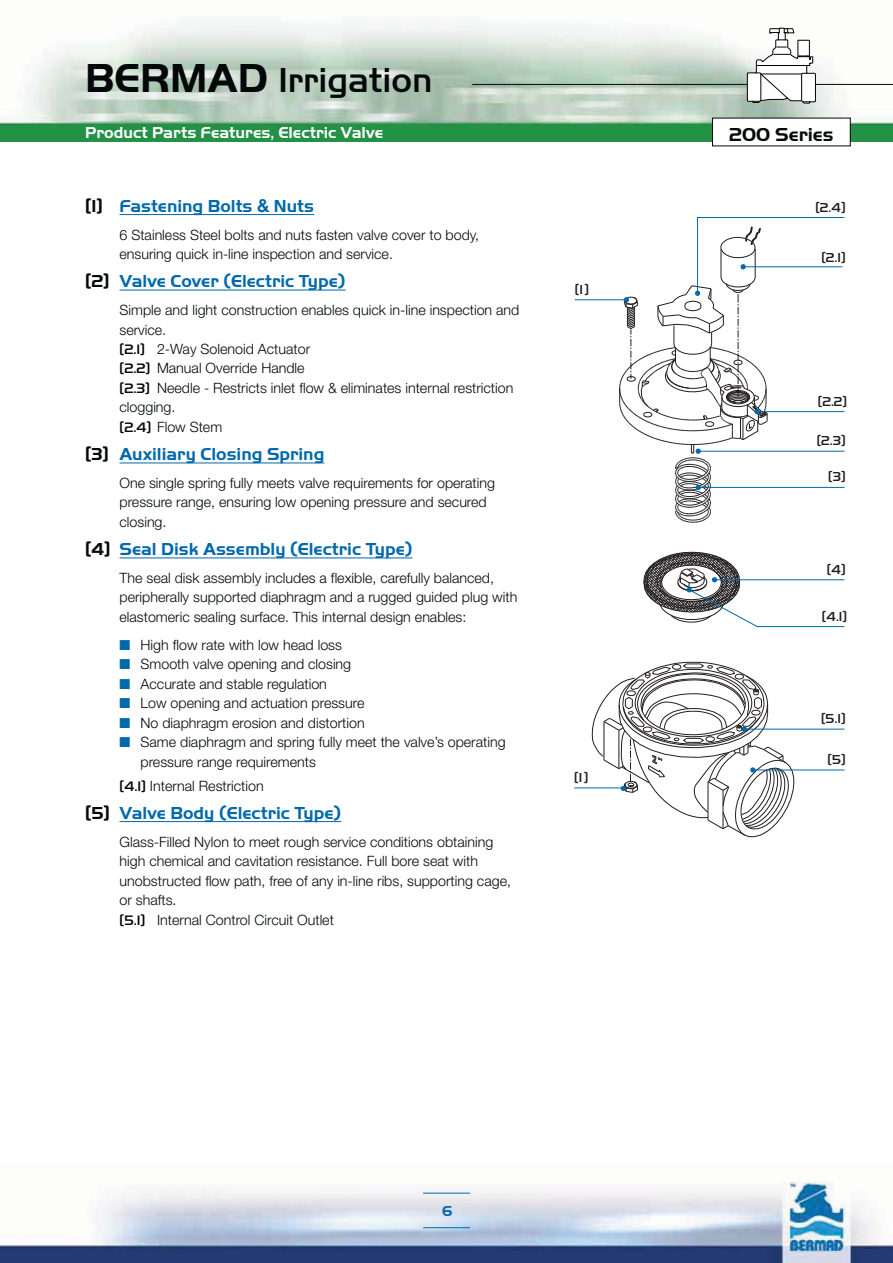
<style>
.page{position:relative;width:893px;height:1263px;background:#fff}
.page>*{position:absolute;margin:0;border:0;box-sizing:border-box;transform-origin:0 0}
.t1{font:500 36px "Handel Got D";color:#040809}
.t2{font:700 19.5px "Handel Got D";color:#040809}
.t3{font:700 18px "Handel Got D";color:#0069ab}
.t4{font:700 16.5px "Handel Got D";color:#fff}
.t5{font:700 15px "Handel Got D";color:#0069ab}
.t6{font:300 14.25px/19.5px "Helvetica Neue";color:#040809}
.t7{font:500 13.5px "Handel Got D";color:#201e1e}
.s1{font-weight:700;font-size:42px}
.s2{color:#040809}
.s3{font-family:"Helvetica Neue"}
.s4{font-family:"Handel Got D";font-weight:500}
</style>
<div class="page">
<img style="left:0;top:18px;width:892px;height:124px">
<hr style="left:472px;top:84px;width:420px;height:1px;background:#040809">
<img style="left:0;top:1181px;width:892px;height:82px">
<hr style="left:423px;top:1193px;width:47px;height:1px;background:#0069ab">
<hr style="left:423px;top:1227px;width:47px;height:1px;background:#0069ab">
<hr style="left:575px;top:299px;width:49px;height:1px;background:#0069ab">
<hr style="left:746px;top:729px;width:98px;height:1px;background:#0069ab">
<svg style="left:591px;top:662px;width:208px;height:176px"></svg>
<hr style="left:755px;top:770px;width:89px;height:1px;background:#0069ab">
<svg style="left:643px;top:551px;width:202px;height:76px"></svg>
<svg style="left:619px;top:217px;width:226px;height:306px"></svg>
<hr style="left:759px;top:411px;width:85px;height:1px;background:#0069ab">
<hr style="left:574px;top:788px;width:49px;height:1px;background:#0069ab">
<hr style="left:119px;top:214px;width:195px;height:1px;background:#0069ab">
<hr style="left:119px;top:290px;width:226px;height:1px;background:#0069ab">
<hr style="left:119px;top:463px;width:205px;height:1px;background:#0069ab">
<hr style="left:119px;top:558px;width:293px;height:1px;background:#0069ab">
<hr style="left:119px;top:821px;width:222px;height:1px;background:#0069ab">
<div style="left:712px;top:118px;width:138px;height:28px;background:#fff"></div>
<svg style="left:746px;top:27px;width:70px;height:77px"></svg>
<h1 class="t1" style="left:85px;top:66px;width:349px"><span class="s1">BERMAD</span> Irrigation</h1>
<p class="t4" style="left:85px;top:126px;width:300px">Product Parts Features, Electric Valve</p>
<p class="t3" style="left:85px;top:199px;width:230px"><span class="s2">[1]</span> Fastening Bolts <span class="s3">&amp;</span> Nuts</p>
<p class="t6" style="left:119px;top:226px;width:361px">6 Stainless Steel bolts and nuts fasten valve cover to body, ensuring quick in-line inspection and service.</p>
<p class="t3" style="left:85px;top:274px;width:262px"><span class="s2">[2]</span> Valve Cover (Electric Type)</p>
<p class="t6" style="left:119px;top:302px;width:401px">Simple and light construction enables quick in-line inspection and service.<br><span class="s4">[2.1]</span> 2-Way Solenoid Actuator<br><span class="s4">[2.2]</span> Manual Override Handle<br><span class="s4">[2.3]</span> Needle - Restricts inlet flow &amp; eliminates internal restriction clogging.<br><span class="s4">[2.4]</span> Flow Stem</p>
<p class="t3" style="left:85px;top:447px;width:241px"><span class="s2">[3]</span> Auxiliary Closing Spring</p>
<p class="t6" style="left:119px;top:474px;width:377px">One single spring fully meets valve requirements for operating pressure range, ensuring low opening pressure and secured closing.</p>
<p class="t3" style="left:85px;top:542px;width:329px"><span class="s2">[4]</span> Seal Disk Assembly (Electric Type)</p>
<p class="t6" style="left:119px;top:569px;width:399px">The seal disk assembly includes a flexible, carefully balanced, peripherally supported diaphragm and a rugged guided plug with elastomeric sealing surface. This internal design enables:</p>
<p class="t6" style="left:140px;top:636px;width:366px">High flow rate with low head loss<br>Smooth valve opening and closing<br>Accurate and stable regulation<br>Low opening and actuation pressure<br>No diaphragm erosion and distortion<br>Same diaphragm and spring fully meet the valve’s operating pressure range requirements</p>
<p class="t6" style="left:119px;top:777px;width:146px"><span class="s4">[4.1]</span> Internal Restriction</p>
<p class="t3" style="left:85px;top:806px;width:258px"><span class="s2">[5]</span> Valve Body (Electric Type)</p>
<p class="t6" style="left:119px;top:833px;width:393px">Glass-Filled Nylon to meet rough service conditions obtaining high chemical and cavitation resistance. Full bore seat with unobstructed flow path, free of any in-line ribs, supporting cage, or shafts.<br><span class="s4">[5.1]</span> Internal Control Circuit Outlet</p>
<p class="t7" style="left:575px;top:284px;width:16px">[1]</p>
<p class="t7" style="left:574px;top:773px;width:16px">[1]</p>
<p class="t5" style="left:442px;top:1205px;width:12px">6</p>
<h2 class="t2" style="left:729px;top:127px;width:106px">200 Series</h2>
<p class="t7" style="left:815px;top:202px;width:32px">[2.4]</p>
<p class="t7" style="left:821px;top:252px;width:26px">[2.1]</p>
<p class="t7" style="left:817px;top:396px;width:31px">[2.2]</p>
<p class="t7" style="left:816px;top:435px;width:30px">[2.3]</p>
<p class="t7" style="left:828px;top:472px;width:19px">[3]</p>
<p class="t7" style="left:826px;top:564px;width:20px">[4]</p>
<p class="t7" style="left:821px;top:611px;width:27px">[4.1]</p>
<p class="t7" style="left:821px;top:713px;width:26px">[5.1]</p>
<p class="t7" style="left:827px;top:754px;width:19px">[5]</p>
</div>
